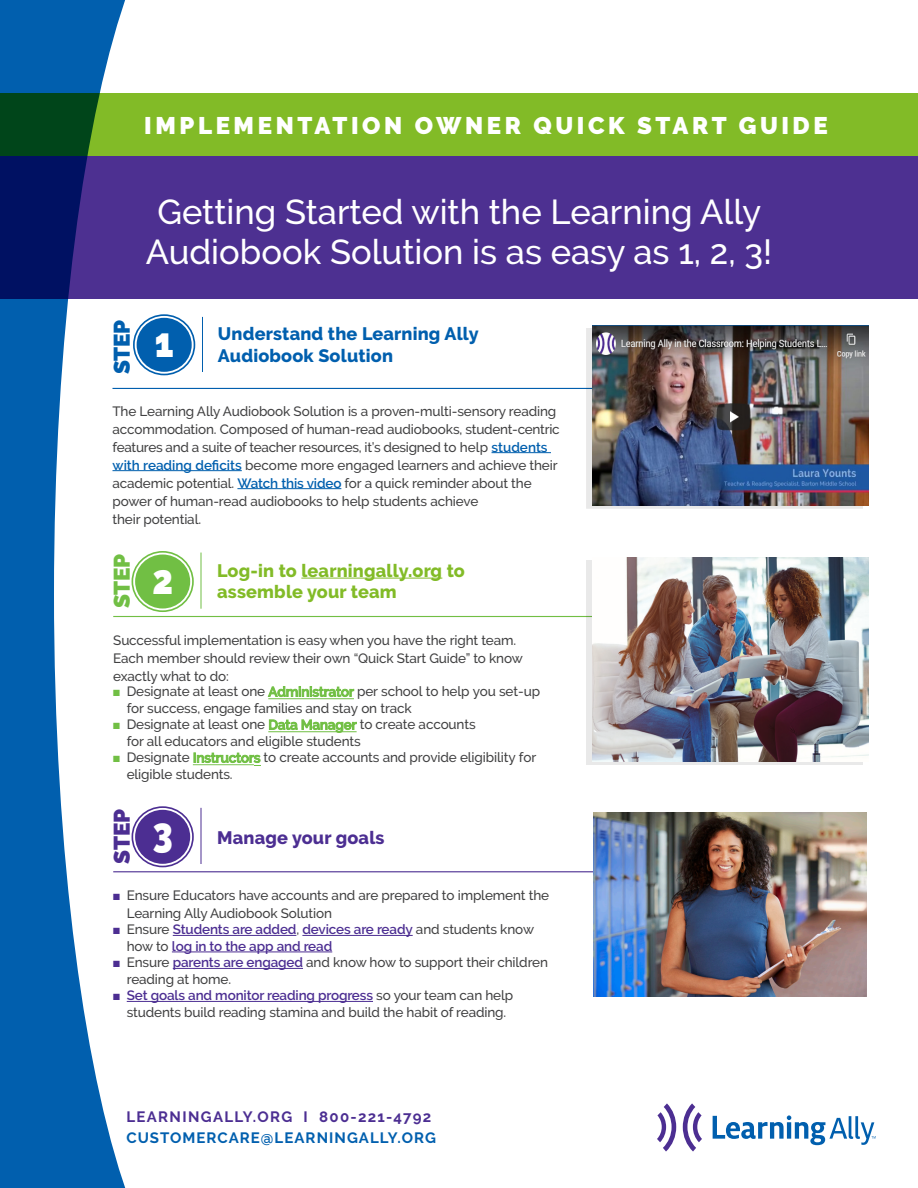
<style>
.page{position:relative;width:918px;height:1188px;background:#fff}
.page>*{position:absolute;margin:0;border:0;box-sizing:border-box;transform-origin:0 0}
.Body{font:900 41.4px "Raleway";color:#fff;scale:.83 1}
.Do_Main_Header{font:500 34.5px/40.5px "Raleway";color:#fff;text-align:center}
.Doc_Title{font:900 24px "Raleway";letter-spacing:.15em;color:#fff}
.Body-2{font:900 22.5px "Raleway";color:#015fae}
.Body-3{font:900 22.5px "Raleway";color:#71bf44}
.Body-4{font:900 22.5px "Raleway";color:#4c2e92}
.Subhead{font:800 18px/21.6px "Raleway";letter-spacing:.01em;color:#015fae}
.Subhead-2{font:800 18px/21.6px "Raleway";letter-spacing:.01em;color:#82bb27}
.Subhead-3{font:800 18px "Raleway";letter-spacing:.01em;color:#4c2e92}
.t1{font:700 15px "Raleway";letter-spacing:.09em;color:#4c2e92}
.t2{font:700 15px "Raleway";letter-spacing:.07em;color:#015fae}
.Body-5{font:500 13.5px/18px "Raleway";letter-spacing:-.01em;color:#414142}
.t3{font:600 13.5px/16.5px "Raleway";letter-spacing:-.01em;color:#4c2e92}
.s1{font-weight:600;color:#015fae}
.s2{color:#71bf44}
.s3{font-weight:600;color:#71bf44}
.s4{color:#4c2e92}
.s5{font-weight:500;color:#414142}
.s6{font-weight:600;color:#4c2e92}
</style>
<div class="page">
<div style="left:0;top:156px;width:918px;height:143px;background:#4d3091"></div>
<div style="left:0;top:94px;width:918px;height:62px;background:#82bb27"></div>
<svg style="left:0;top:0;width:132px;height:1188px;fill:#015fae"></svg>
<svg style="left:683px;top:1103px;width:19px;height:49px"></svg>
<svg style="left:657px;top:1103px;width:19px;height:49px"></svg>
<svg style="left:713px;top:1115px;width:163px;height:30px"></svg>
<div style="left:137px;top:318px;width:55px;height:54px;background:#015fae;border-radius:50%"></div>
<div style="left:133px;top:314px;width:62px;height:61px;border:2px solid #015fae;border-radius:50%"></div>
<hr style="left:202px;top:317px;width:1px;height:55px;background:#015fae">
<hr style="left:492px;top:452px;width:59px;height:1px;background:#015fae">
<hr style="left:112px;top:470px;width:130px;height:1px;background:#015fae">
<hr style="left:237px;top:488px;width:104px;height:1px;background:#015fae">
<hr style="left:112px;top:388px;width:756px;height:1px;background:#015fae">
<div style="left:135px;top:555px;width:55px;height:54px;background:#71bf44;border-radius:50%"></div>
<div style="left:132px;top:551px;width:62px;height:61px;border:2px solid #71bf44;border-radius:50%"></div>
<hr style="left:301px;top:578px;width:141px;height:1px;background:#82bb27">
<hr style="left:113px;top:616px;width:491px;height:1px;background:#71bf44">
<hr style="left:201px;top:553px;width:1px;height:56px;background:#71bf44">
<div style="left:135px;top:810px;width:55px;height:54px;background:#4c2e92;border-radius:50%"></div>
<div style="left:132px;top:806px;width:62px;height:61px;border:2px solid #4c2e92;border-radius:50%"></div>
<hr style="left:113px;top:871px;width:726px;height:1px;background:#4c2e92">
<hr style="left:201px;top:808px;width:1px;height:56px;background:#4c2e92">
<hr style="left:173px;top:935px;width:123px;height:1px;background:#4c2e92">
<hr style="left:302px;top:935px;width:111px;height:1px;background:#4c2e92">
<hr style="left:172px;top:952px;width:160px;height:1px;background:#4c2e92">
<hr style="left:173px;top:968px;width:130px;height:1px;background:#4c2e92">
<hr style="left:127px;top:1001px;width:246px;height:1px;background:#4c2e92">
<img style="left:593px;top:813px;width:273px;height:184px">
<div style="left:587px;top:328px;width:276px;height:181px;background:#231f20;opacity:.1"></div>
<img style="left:593px;top:325px;width:275px;height:181px">
<div style="left:586px;top:560px;width:277px;height:204px;background:#e9e9e9"></div>
<img style="left:592px;top:557px;width:276px;height:205px">
<hr style="left:268px;top:698px;width:86px;height:1px;background:#71bf44">
<hr style="left:268px;top:731px;width:89px;height:1px;background:#71bf44">
<hr style="left:193px;top:764px;width:61px;height:1px;background:#71bf44">
<p class="Doc_Title" style="left:144px;top:112px;width:685px">IMPLEMENTATION OWNER QUICK START GUIDE</p>
<p class="Do_Main_Header" style="left:146px;top:191px;width:628px">Getting Started with the Learning Ally<br>Audiobook Solution is as easy as 1, 2, 3!</p>
<p class="Body-2" style="left:109px;top:374px;width:56px;rotate:-90deg">STEP</p>
<p class="Body" style="left:155px;top:318px;width:24px">1</p>
<p class="Subhead" style="left:218px;top:323px;width:262px">Understand the Learning Ally<br>Audiobook Solution</p>
<p class="Body-5" style="left:112px;top:402px;width:449px">The Learning Ally Audiobook Solution is a proven-multi-sensory reading accommodation. Composed of human-read audiobooks, student-centric features and a suite of teacher resources, it’s designed to help <span class="s1">students with reading deficits</span> become more engaged learners and achieve their academic potential. <span class="s1">Watch this video</span> for a quick reminder about the power of human-read audiobooks to help students achieve<br>their potential.</p>
<p class="Body-3" style="left:109px;top:608px;width:56px;rotate:-90deg">STEP</p>
<p class="Body" style="left:152px;top:555px;width:26px">2</p>
<p class="Subhead-2" style="left:217px;top:560px;width:249px">Log-in to learningally.org to assemble your team</p>
<p class="Body-5" style="left:113px;top:631px;width:411px">Successful implementation is easy when you have the right team.<br>Each member should review their own “Quick Start Guide” to know exactly what to do:</p>
<p class="Body-5" style="left:127px;top:683px;width:415px;line-height:16.5px;text-indent:-14px"><span class="s2">■</span> Designate at least one <span class="s3">Administrator</span> per school to help you set-up for success, engage families and stay on track</p>
<p class="Body-5" style="left:127px;top:716px;width:350px;line-height:16.5px;text-indent:-14px"><span class="s2">■</span> Designate at least one <span class="s3">Data Manager</span> to create accounts for all educators and eligible students</p>
<p class="Body-5" style="left:127px;top:749px;width:411px;line-height:16.5px;text-indent:-14px"><span class="s2">■</span> Designate <span class="s3">Instructors</span> to create accounts and provide eligibility for eligible students.</p>
<p class="Body-4" style="left:109px;top:864px;width:56px;rotate:-90deg">STEP</p>
<p class="Body" style="left:153px;top:809px;width:26px">3</p>
<p class="Subhead-3" style="left:217px;top:828px;width:169px">Manage your goals</p>
<p class="Body-5" style="left:127px;top:886px;width:424px;text-indent:-14px"><span class="s4">■</span> Ensure Educators have accounts and are prepared to implement the<br>Learning Ally Audiobook Solution</p>
<p class="t3" style="left:127px;top:921px;width:409px;text-indent:-14px">■ <span class="s5">Ensure</span> Students are added<span class="s5">,</span> devices are ready <span class="s5">and students know how to</span> log in to the app and read</p>
<p class="Body-5" style="left:127px;top:954px;width:423px;line-height:16.5px;text-indent:-14px"><span class="s4">■</span> Ensure <span class="s6">parents are engaged</span> and know how to support their children reading at home.</p>
<p class="Body-5" style="left:113px;top:987px;width:402px;line-height:16.5px;text-align:center"><span class="s4">■</span> <span class="s6">Set goals and monitor reading progress</span> so your team can help students build reading stamina and build the habit of reading.</p>
<p class="t1" style="left:126px;top:1109px;width:307px">LEARNINGALLY.ORG I 800-221-4792</p>
<p class="t2" style="left:126px;top:1130px;width:311px">CUSTOMERCARE@LEARNINGALLY.ORG</p>
</div>
